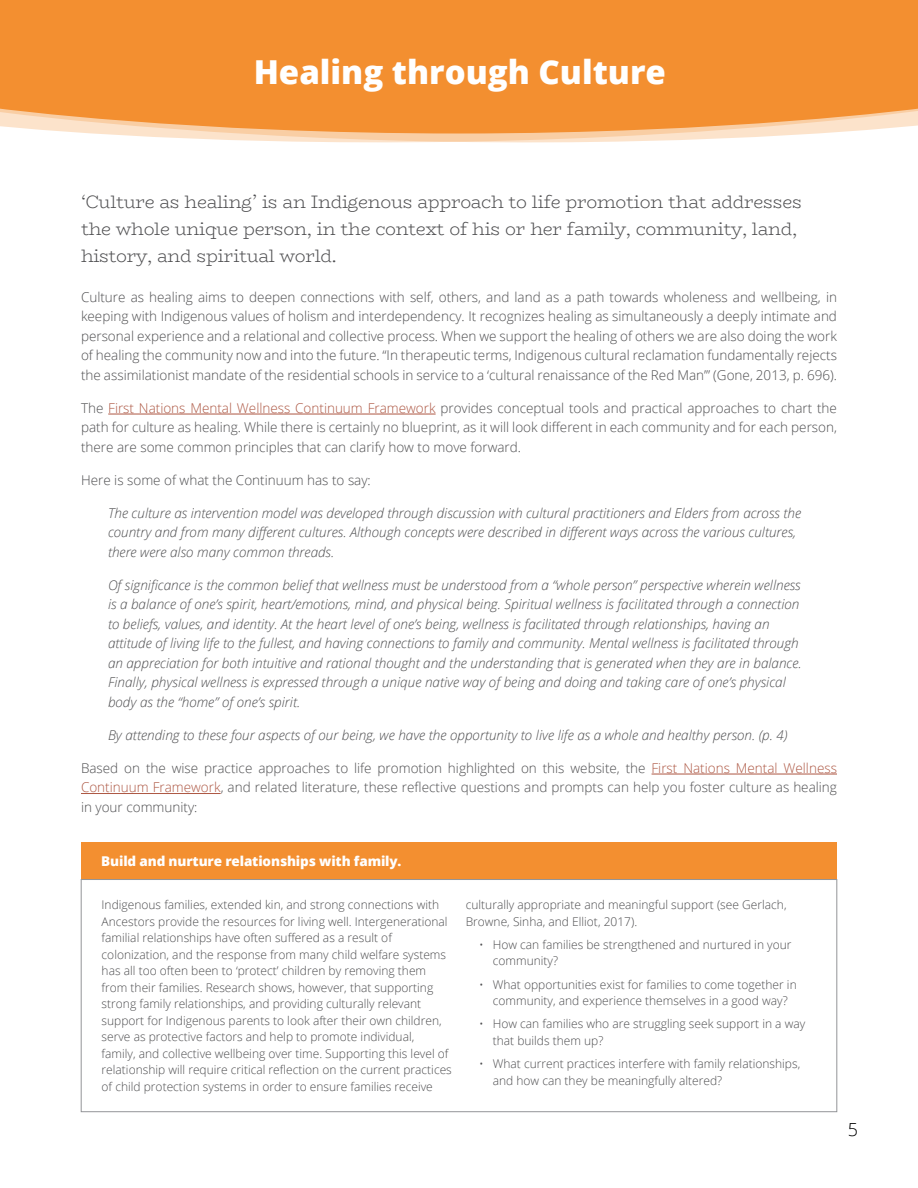
<style>
.page{position:relative;width:918px;height:1188px;background:#fff}
.page>*{position:absolute;margin:0;border:0;box-sizing:border-box;transform-origin:0 0}
.t1{font:800 33px "Open Sans";color:#fff}
.t2{font:300 18px/27px "Bio Rhyme";letter-spacing:-.015em;color:#4d4d4f}
.t3{font:300 18px "Open Sans";color:#000}
.t4{font:300 13.5px/19.5px "Open Sans";color:#4d4d4f;text-align:justify}
.t5{font:italic 300 13.5px/19.5px "Open Sans";color:#4d4d4f}
.t6{font:800 13.5px "Open Sans";letter-spacing:-.01em;color:#fff}
.t7{font:300 12px/16.5px "Open Sans";color:#4d4d4f}
.s1{color:#ad5743}
</style>
<div class="page">
<hr style="left:108px;top:414px;width:328px;height:1px;background:#ad5743">
<hr style="left:652px;top:774px;width:185px;height:1px;background:#ad5743">
<hr style="left:81px;top:793px;width:140px;height:1px;background:#ad5743">
<div style="left:81px;top:842px;width:756px;height:37px;background:#f38f30"></div>
<div style="left:81px;top:879px;width:756px;height:233px;border:1px solid #939598"></div>
<svg style="left:0;top:0;width:918px;height:143px;background:#f49943"></svg>
<h1 class="t1" style="left:254px;top:47px;width:414px">Healing through Culture</h1>
<h2 class="t2" style="left:81px;top:188px;width:722px">‘Culture as healing’ is an Indigenous approach to life promotion that addresses the whole unique person, in the context of his or her family, community, land, history, and spiritual world.</h2>
<p class="t4" style="left:81px;top:287px;width:758px">Culture as healing aims to deepen connections with self, others, and land as a path towards wholeness and wellbeing, in keeping with Indigenous values of holism and interdependency. It recognizes healing as simultaneously a deeply intimate and personal experience and a relational and collective process. When we support the healing of others we are also doing the work of healing the community now and into the future. “In therapeutic terms, Indigenous cultural reclamation fundamentally rejects the assimilationist mandate of the residential schools in service to a ‘cultural renaissance of the Red Man’” (Gone, 2013, p. 696).</p>
<p class="t4" style="left:81px;top:398px;width:758px">The <span class="s1">First Nations Mental Wellness Continuum Framework</span> provides conceptual tools and practical approaches to chart the path for culture as healing. While there is certainly no blueprint, as it will look different in each community and for each person, there are some common principles that can clarify how to move forward.</p>
<p class="t4" style="left:81px;top:470px;width:291px">Here is some of what the Continuum has to say:</p>
<p class="t5" style="left:108px;top:503px;width:695px">The culture as intervention model was developed through discussion with cultural practitioners and Elders from across the country and from many different cultures. Although concepts were described in different ways across the various cultures, there were also many common threads.</p>
<p class="t5" style="left:108px;top:575px;width:695px">Of significance is the common belief that wellness must be understood from a “whole person” perspective wherein wellness is a balance of one’s spirit, heart/emotions, mind, and physical being. Spiritual wellness is facilitated through a connection to beliefs, values, and identity. At the heart level of one’s being, wellness is facilitated through relationships, having an attitude of living life to the fullest, and having connections to family and community. Mental wellness is facilitated through an appreciation for both intuitive and rational thought and the understanding that is generated when they are in balance.<br>Finally, physical wellness is expressed through a unique native way of being and doing and taking care of one’s physical body as the “home” of one’s spirit.</p>
<p class="t5" style="left:108px;top:725px;width:681px">By attending to these four aspects of our being, we have the opportunity to live life as a whole and healthy person. (p. 4)</p>
<p class="t4" style="left:81px;top:758px;width:758px">Based on the wise practice approaches to life promotion highlighted on this website, the <span class="s1">First Nations Mental Wellness Continuum Framework</span>, and related literature, these reflective questions and prompts can help you foster culture as healing in your community:</p>
<p class="t6" style="left:101px;top:851px;width:302px">Build and nurture relationships with family.</p>
<p class="t7" style="left:102px;top:896px;width:352px">Indigenous families, extended kin, and strong connections with Ancestors provide the resources for living well. Intergenerational familial relationships have often suffered as a result of colonization, and the response from many child welfare systems has all too often been to ‘protect’ children by removing them from their families. Research shows, however, that supporting strong family relationships, and providing culturally relevant support for Indigenous parents to look after their own children, serve as protective factors and help to promote individual,<br>family, and collective wellbeing over time. Supporting this level of relationship will require critical reflection on the current practices of child protection systems in order to ensure families receive</p>
<p class="t7" style="left:466px;top:896px;width:322px">culturally appropriate and meaningful support (see Gerlach,<br>Browne, Sinha, and Elliot, 2017).</p>
<p class="t7" style="left:493px;top:936px;width:300px;text-indent:-14px">• How can families be strengthened and nurtured in your community?</p>
<p class="t7" style="left:479px;top:976px;width:319px;text-align:center">• What opportunities exist for families to come together in community, and experience themselves in a good way?</p>
<p class="t7" style="left:493px;top:1015px;width:314px;text-indent:-14px">• How can families who are struggling seek support in a way that builds them up?</p>
<p class="t7" style="left:493px;top:1055px;width:309px;text-indent:-14px">• What current practices interfere with family relationships, and how can they be meaningfully altered?</p>
<h2 class="t3" style="left:848px;top:1117px;width:12px">5</h2>
</div>
